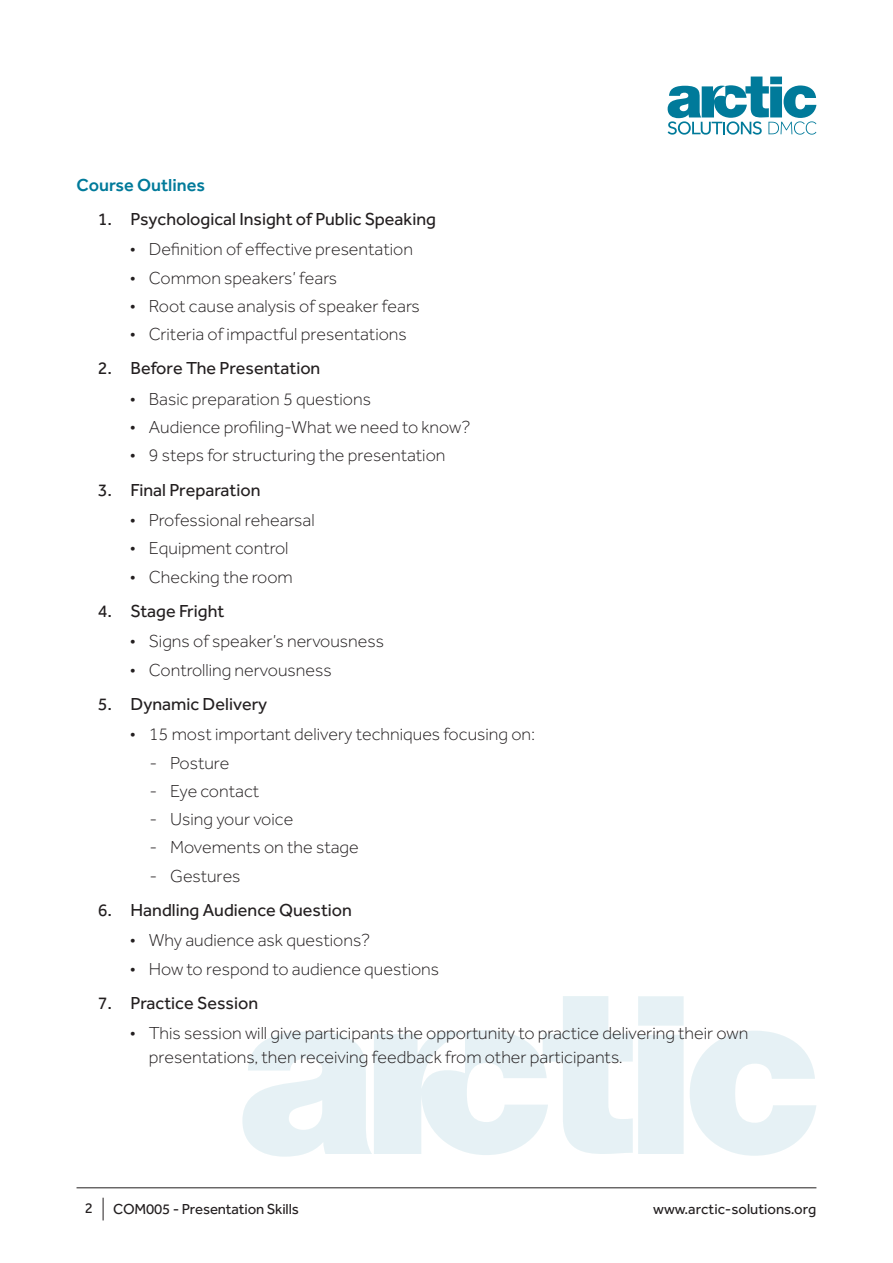
<style>
.page{position:relative;width:893px;height:1263px;background:#fff}
.page>*{position:absolute;margin:0;border:0;box-sizing:border-box;transform-origin:0 0}
.t1{font:300 18px/24px "Effra";color:#231f20}
.t2{font:18px "Effra";color:#231f20}
.Heading_-_Course_Out{font:500 18px "Effra";color:#007a9a}
.t3{font:15px "Effra";letter-spacing:-.01em;color:#231f20}
</style>
<div class="page">
<hr style="left:77px;top:1187px;width:739px;height:1px;background:#231f20">
<svg style="left:103px;top:1198px;width:1px;height:22px"></svg>
<svg style="left:690px;top:1031px;width:126px;height:125px"></svg>
<svg style="left:242px;top:996px;width:442px;height:161px"></svg>
<svg style="left:668px;top:77px;width:148px;height:58px"></svg>
<p class="Heading_-_Course_Out" style="left:77px;top:174px;width:130px">Course Outlines</p>
<p class="t2" style="left:98px;top:208px;width:340px">1. Psychological Insight of Public Speaking</p>
<p class="t1" style="left:130px;top:237px;width:285px">• Definition of effective presentation</p>
<p class="t1" style="left:130px;top:266px;width:209px">• Common speakers’ fears</p>
<p class="t1" style="left:130px;top:294px;width:291px">• Root cause analysis of speaker fears</p>
<p class="t1" style="left:130px;top:322px;width:278px">• Criteria of impactful presentations</p>
<p class="t2" style="left:98px;top:358px;width:224px">2. Before The Presentation</p>
<p class="t1" style="left:130px;top:387px;width:243px">• Basic preparation 5 questions</p>
<p class="t1" style="left:130px;top:415px;width:342px">• Audience profiling-What we need to know?</p>
<p class="t1" style="left:130px;top:443px;width:317px">• 9 steps for structuring the presentation</p>
<p class="t2" style="left:98px;top:479px;width:164px">3. Final Preparation</p>
<p class="t1" style="left:130px;top:508px;width:186px">• Professional rehearsal</p>
<p class="t1" style="left:130px;top:536px;width:160px">• Equipment control</p>
<p class="t1" style="left:130px;top:564px;width:164px">• Checking the room</p>
<p class="t2" style="left:98px;top:600px;width:128px">4. Stage Fright</p>
<p class="t1" style="left:130px;top:629px;width:256px">• Signs of speaker’s nervousness</p>
<p class="t1" style="left:130px;top:657px;width:203px">• Controlling nervousness</p>
<p class="t2" style="left:98px;top:693px;width:171px">5. Dynamic Delivery</p>
<p class="t1" style="left:130px;top:722px;width:407px">• 15 most important delivery techniques focusing on:</p>
<p class="t1" style="left:149px;top:750px;width:82px">- Posture</p>
<p class="t1" style="left:149px;top:779px;width:111px">- Eye contact</p>
<p class="t1" style="left:149px;top:807px;width:145px">- Using your voice</p>
<p class="t1" style="left:149px;top:835px;width:211px">- Movements on the stage</p>
<p class="t1" style="left:149px;top:863px;width:93px">- Gestures</p>
<p class="t2" style="left:98px;top:899px;width:256px">6. Handling Audience Question</p>
<p class="t1" style="left:130px;top:928px;width:242px">• Why audience ask questions?</p>
<p class="t1" style="left:130px;top:956px;width:311px">• How to respond to audience questions</p>
<p class="t2" style="left:98px;top:992px;width:162px">7. Practice Session</p>
<p class="t1" style="left:149px;top:1021px;width:601px;text-indent:-19px">• This session will give participants the opportunity to practice delivering their own presentations, then receiving feedback from other participants.</p>
<p class="t3" style="left:85px;top:1199px;width:10px">2</p>
<p class="t3" style="left:113px;top:1200px;width:187px">COM005 - Presentation Skills</p>
<p class="t3" style="left:653px;top:1200px;width:165px">www.arctic-solutions.org</p>
</div>
